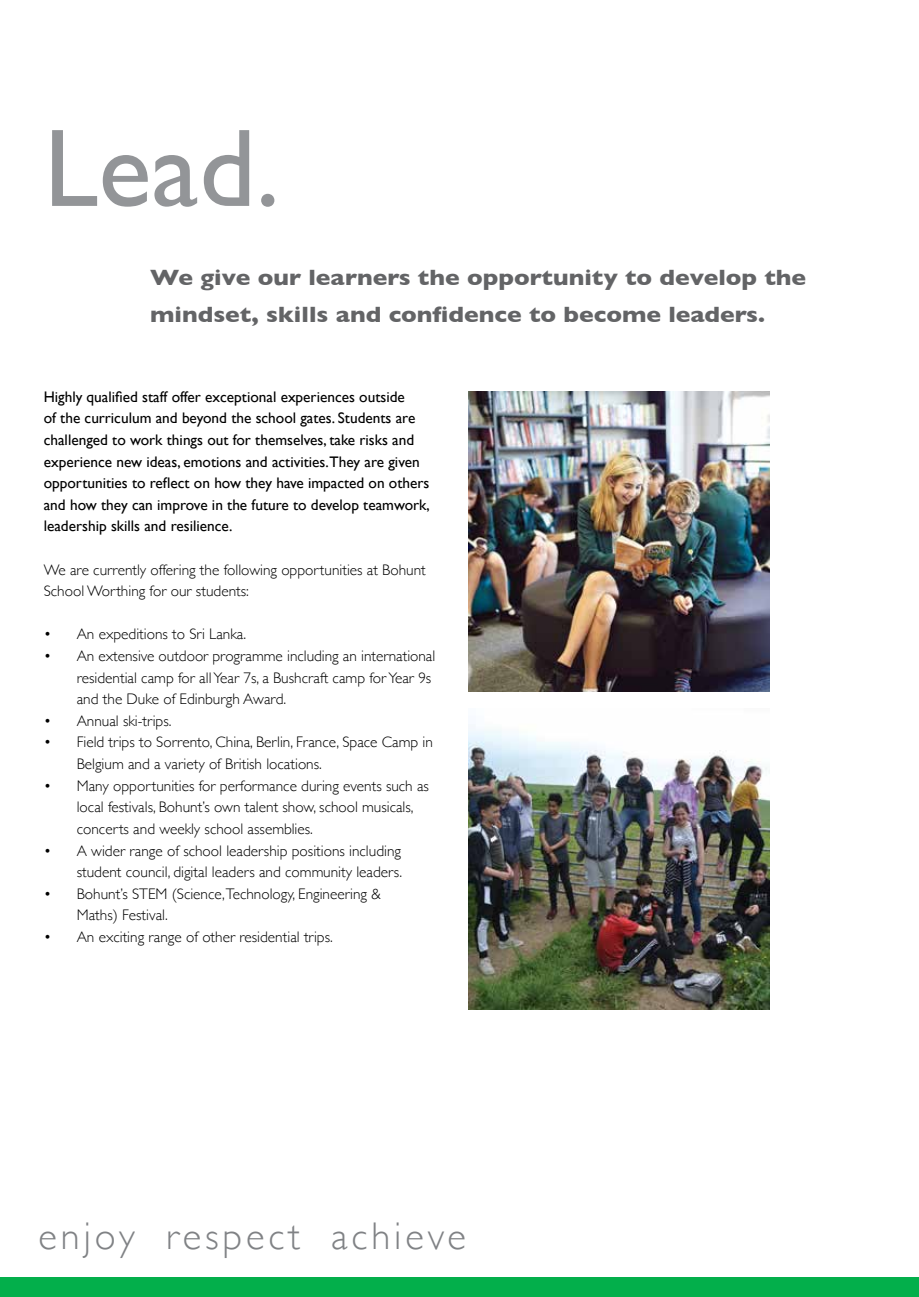
<style>
.page{position:relative;width:919px;height:1297px;background:#fff}
.page>*{position:absolute;margin:0;border:0;box-sizing:border-box;transform-origin:0 0}
.t1{font:111.15px "Gill Sans";color:#939598}
.t2{font:300 38.55px "Gill Sans";letter-spacing:.1em;color:#808285}
.t3{font:700 22.65px/37.2px "Gill Sans";color:#636466;scale:1.09 1}
.t4{font:300 15.3px/21.6px "Gill Sans";color:#000}
.t5{font:15.3px/21.6px "Gill Sans";color:#000}
</style>
<div class="page">
<div style="left:0;top:1277px;width:918px;height:20px;background:#03af4b"></div>
<img style="left:468px;top:391px;width:301px;height:301px">
<img style="left:468px;top:724px;width:301px;height:285px">
<h1 class="t1" style="left:44px;top:104px;width:238px">Lead.</h1>
<h3 class="t3" style="left:150px;top:258px;width:603px">We give our learners the opportunity to develop the mindset, skills and confidence to become leaders.</h3>
<p class="t5" style="left:44px;top:386px;width:388px">Highly qualified staff offer exceptional experiences outside<br>of the curriculum and beyond the school gates. Students are challenged to work things out for themselves, take risks and experience new ideas, emotions and activities.They are given opportunities to reflect on how they have impacted on others and how they can improve in the future to develop teamwork, leadership skills and resilience.</p>
<p class="t4" style="left:44px;top:558px;width:383px">We are currently offering the following opportunities at Bohunt<br>School Worthing for our students:</p>
<p class="t4" style="left:44px;top:623px;width:204px">• An expeditions to Sri Lanka.</p>
<p class="t4" style="left:77px;top:644px;width:360px;text-indent:-33px">• An extensive outdoor programme including an international residential camp for all Year 7s, a Bushcraft camp for Year 9s and the Duke of Edinburgh Award.</p>
<p class="t4" style="left:44px;top:709px;width:129px">• Annual ski-trips.</p>
<p class="t4" style="left:77px;top:731px;width:357px;text-indent:-33px">• Field trips to Sorrento, China, Berlin, France, Space Camp in<br>Belgium and a variety of British locations.</p>
<p class="t4" style="left:77px;top:774px;width:354px;text-indent:-33px">• Many opportunities for performance during events such as local festivals, Bohunt’s own talent show, school musicals, concerts and weekly school assemblies.</p>
<p class="t4" style="left:44px;top:839px;width:360px;text-align:right">• A wider range of school leadership positions including student council, digital leaders and community leaders.</p>
<p class="t4" style="left:77px;top:882px;width:305px;text-indent:-33px">• Bohunt’s STEM (Science,Technology, Engineering &amp;<br>Maths) Festival.</p>
<p class="t4" style="left:44px;top:925px;width:290px">• An exciting range of other residential trips.</p>
<h2 class="t2" style="left:39px;top:1206px;width:429px">enjoy respect achieve</h2>
</div>
